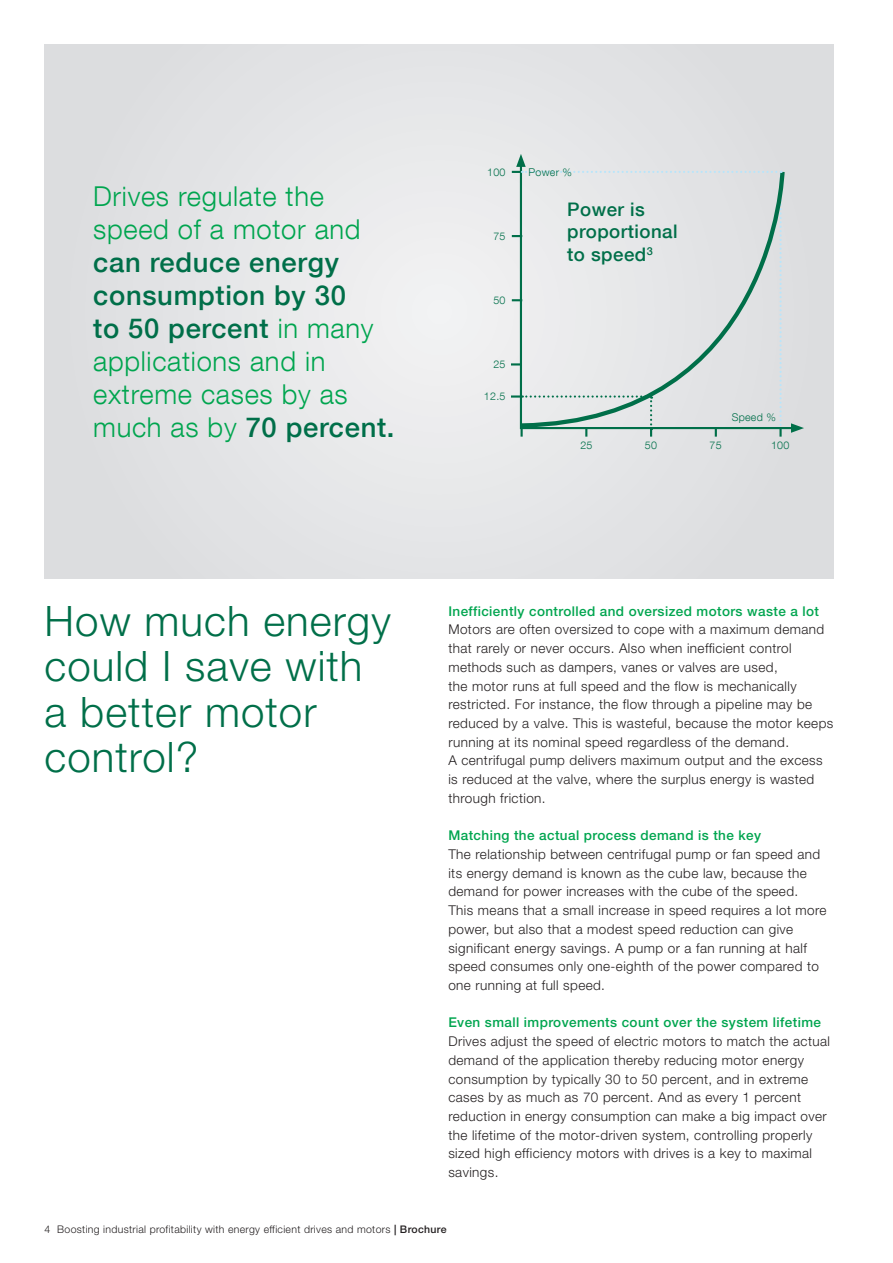
<style>
.page{position:relative;width:893px;height:1263px;background:#fff}
.page>*{position:absolute;margin:0;border:0;box-sizing:border-box;transform-origin:0 0}
.t1{font:300 42px/45.5px "Helvetica Neue LT Std";letter-spacing:.025em;color:#006f49}
.t2{font:500 27.3px/33px "Helvetica Neue LT Com";letter-spacing:.025em;color:#006f49}
.t3{font:300 27.3px/33px "Helvetica Neue LT Com";letter-spacing:.025em;color:#00a54f}
.t4{font:500 18.75px/22.5px "Helvetica Neue LT Com";letter-spacing:.025em;color:#006f49}
.t5{font:300 13.5px/18.8px "Helvetica Neue LT Std";letter-spacing:.03em;color:#231f20}
.t6{font:500 13.5px "Helvetica Neue LT Pro";letter-spacing:.03em;color:#00a54f}
.t7{font:300 10.65px "Helvetica Neue LT Com";letter-spacing:.025em;color:#006f49}
.t8{font:300 10.5px "Helvetica Neue LT Std";letter-spacing:.03em;color:#231f20}
.s1{font-weight:300;color:#00a54f}
.s2{font-weight:500}
</style>
<div class="page">
<div style="left:45px;top:45px;width:788px;height:533px;background:#e2e3e5"></div>
<svg style="left:791px;top:423px;width:13px;height:10px"></svg>
<svg style="left:511px;top:154px;width:271px;height:283px"></svg>
<h2 class="t3" style="left:93px;top:179px;width:269px">Drives regulate the speed of a motor and</h2>
<h2 class="t2" style="left:93px;top:245px;width:303px">can reduce energy consumption by 30<br>to 50 percent <span class="s1">in many applications and in extreme cases by as much as by</span> 70 percent.</h2>
<p class="t7" style="left:487px;top:165px;width:20px">100</p>
<p class="t7" style="left:493px;top:230px;width:14px">75</p>
<p class="t7" style="left:493px;top:294px;width:14px">50</p>
<p class="t7" style="left:493px;top:358px;width:14px">25</p>
<p class="t7" style="left:484px;top:390px;width:23px">12.5</p>
<p class="t7" style="left:529px;top:165px;width:45px">Power %</p>
<h3 class="t4" style="left:567px;top:198px;width:112px">Power is proportional to speed<sup>3</sup></h3>
<p class="t7" style="left:732px;top:411px;width:46px">Speed %</p>
<p class="t7" style="left:580px;top:438px;width:14px">25</p>
<p class="t7" style="left:645px;top:438px;width:14px">50</p>
<p class="t7" style="left:710px;top:438px;width:14px">75</p>
<p class="t7" style="left:771px;top:438px;width:20px">100</p>
<h1 class="t1" style="left:45px;top:597px;width:348px">How much energy could I save with a better motor control?</h1>
<p class="t6" style="left:448px;top:603px;width:372px">Inefficiently controlled and oversized motors waste a lot</p>
<p class="t5" style="left:448px;top:620px;width:386px">Motors are often oversized to cope with a maximum demand that rarely or never occurs. Also when inefficient control methods such as dampers, vanes or valves are used,<br>the motor runs at full speed and the flow is mechanically restricted. For instance, the flow through a pipeline may be reduced by a valve. This is wasteful, because the motor keeps running at its nominal speed regardless of the demand.<br>A centrifugal pump delivers maximum output and the excess is reduced at the valve, where the surplus energy is wasted through friction.</p>
<p class="t6" style="left:448px;top:827px;width:314px">Matching the actual process demand is the key</p>
<p class="t5" style="left:448px;top:844px;width:380px">The relationship between centrifugal pump or fan speed and its energy demand is known as the cube law, because the demand for power increases with the cube of the speed.<br>This means that a small increase in speed requires a lot more power, but also that a modest speed reduction can give significant energy savings. A pump or a fan running at half speed consumes only one-eighth of the power compared to one running at full speed.</p>
<p class="t6" style="left:448px;top:1014px;width:374px">Even small improvements count over the system lifetime</p>
<p class="t5" style="left:448px;top:1032px;width:383px">Drives adjust the speed of electric motors to match the actual demand of the application thereby reducing motor energy consumption by typically 30 to 50 percent, and in extreme cases by as much as 70 percent. And as every 1 percent reduction in energy consumption can make a big impact over the lifetime of the motor-driven system, controlling properly sized high efficiency motors with drives is a key to maximal savings.</p>
<p class="t8" style="left:45px;top:1223px;width:403px">4 Boosting industrial profitability with energy efficient drives and motors <span class="s2">| Brochure</span></p>
</div>
